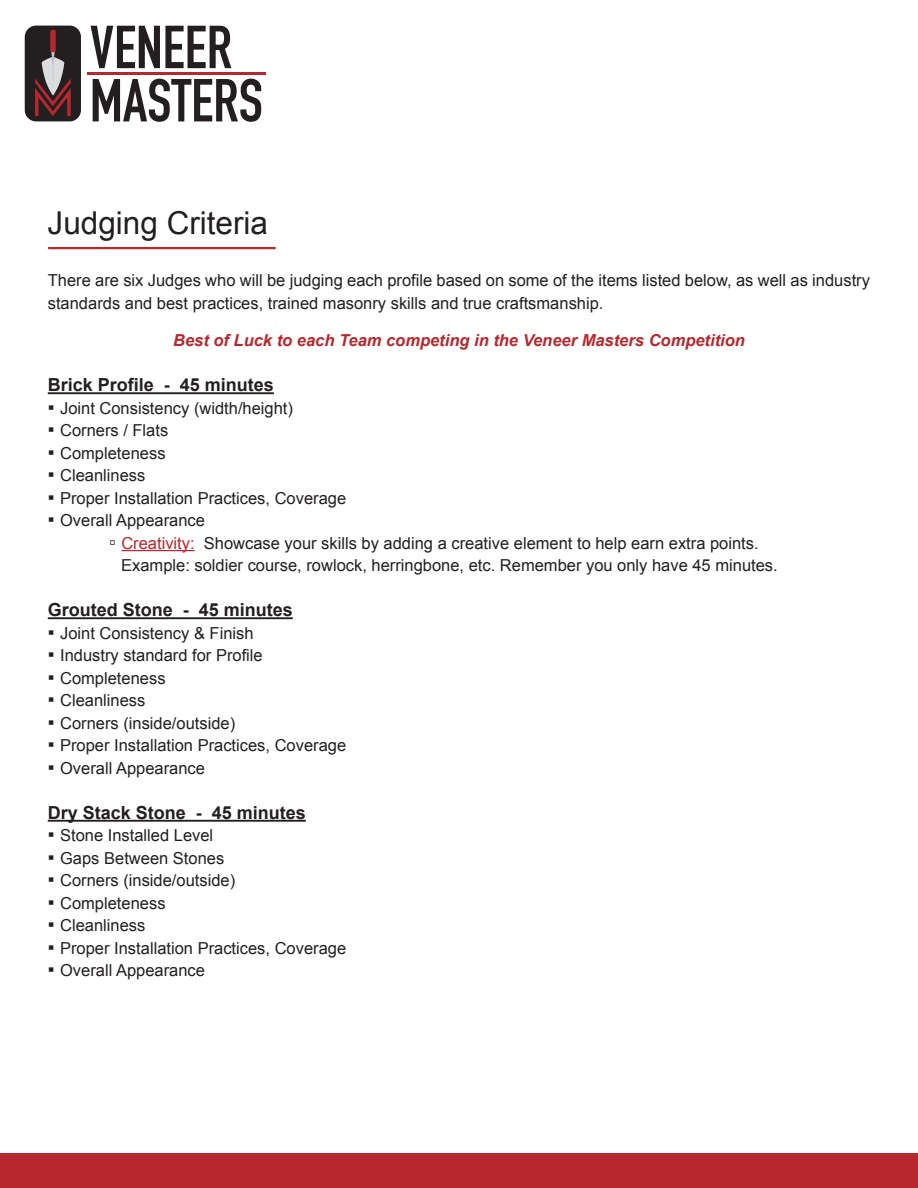
<style>
.page{position:relative;width:918px;height:1188px;background:#fff}
.page>*{position:absolute;margin:0;border:0;box-sizing:border-box;transform-origin:0 0}
.t1{font:31.5px "Arial";color:#231f20}
.t2{font:700 18px "Arial";color:#231f20}
.t3{font:16.5px/22.5px "Arial";color:#231f20}
.t4{font:italic 700 16.5px "Arial";color:#b6282d}
.s1{font-size:19.5px}
.s2{color:#b6282d}
</style>
<div class="page">
<div style="left:25px;top:26px;width:56px;height:95px;background:#231f20;border-radius:11px"></div>
<svg style="left:35px;top:30px;width:36px;height:86px"></svg>
<hr style="left:87px;top:72px;width:178px;height:3px;background:#b6282d">
<svg style="left:91px;top:26px;width:140px;height:42px"></svg>
<svg style="left:93px;top:79px;width:168px;height:43px"></svg>
<div style="left:0;top:1153px;width:918px;height:35px;background:#b6282d"></div>
<hr style="left:48px;top:247px;width:228px;height:2px;background:#b6282d">
<hr style="left:48px;top:392px;width:226px;height:2px;background:#231f20">
<hr style="left:121px;top:550px;width:74px;height:1px;background:#b6282d">
<hr style="left:48px;top:617px;width:245px;height:2px;background:#231f20">
<hr style="left:48px;top:820px;width:258px;height:2px;background:#231f20">
<h1 class="t1" style="left:48px;top:202px;width:222px">Judging Criteria</h1>
<p class="t3" style="left:48px;top:269px;width:824px">There are six Judges who will be judging each profile based on some of the items listed below, as well as industry standards and best practices, trained masonry skills and true craftsmanship.</p>
<p class="t4" style="left:173px;top:330px;width:573px">Best of Luck to each Team competing in the Veneer Masters Competition</p>
<p class="t2" style="left:48px;top:373px;width:228px">Brick Profile - 45 minutes</p>
<p class="t3" style="left:48px;top:397px;width:247px"><span class="s1">▪</span> Joint Consistency (width/height)</p>
<p class="t3" style="left:48px;top:419px;width:122px"><span class="s1">▪</span> Corners / Flats</p>
<p class="t3" style="left:48px;top:442px;width:119px"><span class="s1">▪</span> Completeness</p>
<p class="t3" style="left:48px;top:464px;width:99px"><span class="s1">▪</span> Cleanliness</p>
<p class="t3" style="left:48px;top:487px;width:300px"><span class="s1">▪</span> Proper Installation Practices, Coverage</p>
<p class="t3" style="left:48px;top:509px;width:159px"><span class="s1">▪</span> Overall Appearance</p>
<p class="t3" style="left:109px;top:532px;width:651px"><span class="s1">▫</span> <span class="s2">Creativity:</span> Showcase your skills by adding a creative element to help earn extra points.</p>
<p class="t3" style="left:121px;top:554px;width:658px">Example: soldier course, rowlock, herringbone, etc. Remember you only have 45 minutes.</p>
<p class="t2" style="left:48px;top:598px;width:247px">Grouted Stone - 45 minutes</p>
<p class="t3" style="left:48px;top:622px;width:207px"><span class="s1">▪</span> Joint Consistency &amp; Finish</p>
<p class="t3" style="left:48px;top:644px;width:217px"><span class="s1">▪</span> Industry standard for Profile</p>
<p class="t3" style="left:48px;top:667px;width:119px"><span class="s1">▪</span> Completeness</p>
<p class="t3" style="left:48px;top:689px;width:99px"><span class="s1">▪</span> Cleanliness</p>
<p class="t3" style="left:48px;top:712px;width:189px"><span class="s1">▪</span> Corners (inside/outside)</p>
<p class="t3" style="left:48px;top:734px;width:300px"><span class="s1">▪</span> Proper Installation Practices, Coverage</p>
<p class="t3" style="left:48px;top:757px;width:159px"><span class="s1">▪</span> Overall Appearance</p>
<p class="t2" style="left:48px;top:801px;width:260px">Dry Stack Stone - 45 minutes</p>
<p class="t3" style="left:48px;top:824px;width:167px"><span class="s1">▪</span> Stone Installed Level</p>
<p class="t3" style="left:48px;top:847px;width:178px"><span class="s1">▪</span> Gaps Between Stones</p>
<p class="t3" style="left:48px;top:869px;width:189px"><span class="s1">▪</span> Corners (inside/outside)</p>
<p class="t3" style="left:48px;top:892px;width:119px"><span class="s1">▪</span> Completeness</p>
<p class="t3" style="left:48px;top:914px;width:99px"><span class="s1">▪</span> Cleanliness</p>
<p class="t3" style="left:48px;top:937px;width:300px"><span class="s1">▪</span> Proper Installation Practices, Coverage</p>
<p class="t3" style="left:48px;top:959px;width:159px"><span class="s1">▪</span> Overall Appearance</p>
</div>
